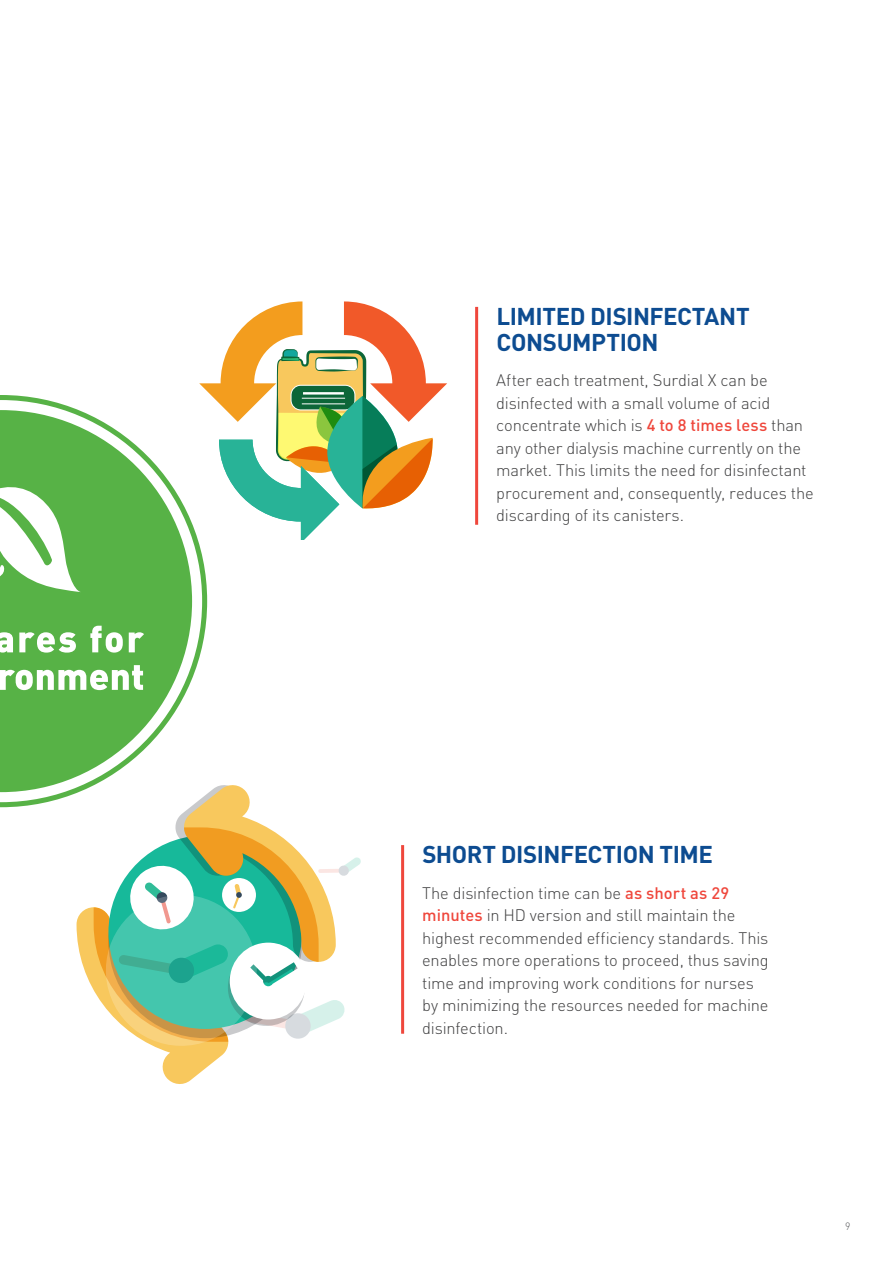
<style>
.page{position:relative;width:893px;height:1263px;background:#fff}
.page>*{position:absolute;margin:0;border:0;box-sizing:border-box;transform-origin:0 0}
.t1{font:700 24px/25.5px "DIN Pro";letter-spacing:-.02em;color:#0d4c91}
.t2{font:300 16.5px/22.5px "DIN Pro";letter-spacing:-.01em;color:#3e3e3f}
.t3{font:300 10.5px "DIN Pro";color:#57585a}
.s1{font-weight:500;color:#ef473c}
</style>
<div class="page">
<svg style="left:0;top:395px;width:208px;height:413px"></svg>
<svg style="left:0;top:400px;width:202px;height:402px"></svg>
<hr style="left:475px;top:307px;width:3px;height:218px;background:#ef473c">
<svg style="left:199px;top:301px;width:248px;height:239px"></svg>
<hr style="left:401px;top:845px;width:3px;height:189px;background:#ef473c">
<svg style="left:77px;top:783px;width:284px;height:301px"></svg>
<h1 class="t1" style="left:496px;top:301px;width:255px">LIMITED DISINFECTANT<br>CONSUMPTION</h1>
<p class="t2" style="left:496px;top:367px;width:319px">After each treatment, Surdial X can be disinfected with a small volume of acid concentrate which is <span class="s1">4 to 8 times less</span> than any other dialysis machine currently on the market. This limits the need for disinfectant procurement and, consequently, reduces the discarding of its canisters.</p>
<h1 class="t1" style="left:422px;top:839px;width:292px">SHORT DISINFECTION TIME</h1>
<p class="t2" style="left:422px;top:880px;width:348px">The disinfection time can be <span class="s1">as short as 29 minutes</span> in HD version and still maintain the highest recommended efficiency standards. This enables more operations to proceed, thus saving time and improving work conditions for nurses by minimizing the resources needed for machine disinfection.</p>
<p class="t3" style="left:845px;top:1218px;width:7px">9</p>
</div>
